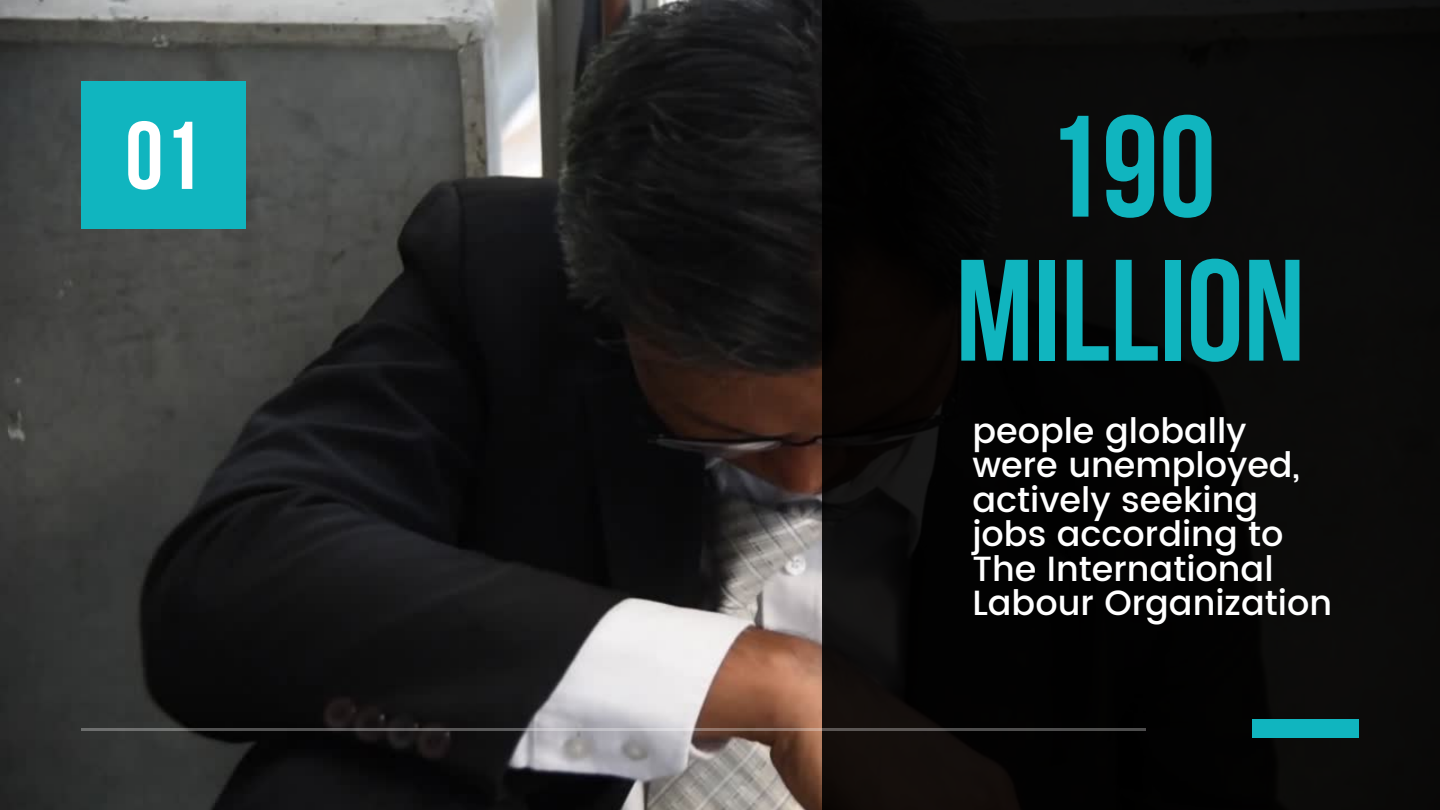
<style>
.page{position:relative;width:1440px;height:810px;background:#fff}
.page>*{position:absolute;margin:0;border:0;box-sizing:border-box;transform-origin:0 0}
.t1{font:144px/144px "Bebas Neue Cyrillic";color:#10b5bf;text-align:center}
.t2{font:96px "Bebas Neue Cyrillic";color:#fff}
.t3{font:500 35px/34.5px "Poppins";color:#fff}
</style>
<div class="page">
<img style="left:0;top:0;width:823px;height:810px">
<div style="left:823px;top:0;width:617px;height:810px;background:#090606"></div>
<div style="left:1253px;top:719px;width:106px;height:19px;background:#10b5bf"></div>
<hr style="left:81px;top:728px;width:1065px;height:3px;background:#fff">
<div style="left:81px;top:81px;width:164px;height:148px;background:#10b5bf"></div>
<p class="t2" style="left:125px;top:117px;width:78px">01</p>
<p class="t1" style="left:956px;top:109px;width:351px">190<br>MILLION</p>
<p class="t3" style="left:972px;top:413px;width:361px">people globally were unemployed, actively seeking jobs according to<br>The International<br>Labour Organization</p>
</div>
